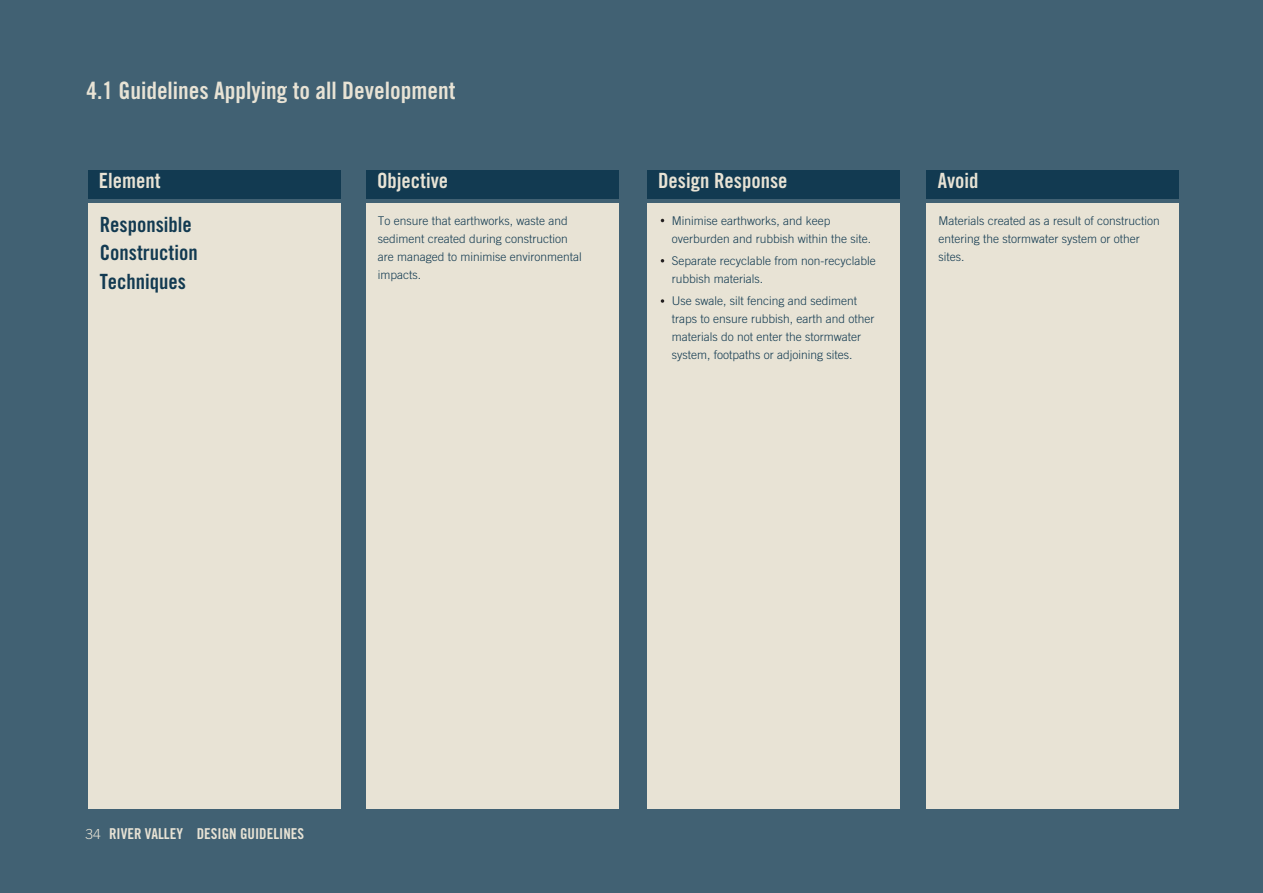
<style>
.page{position:relative;width:1263px;height:893px;background:#416173}
.page>*{position:absolute;margin:0;border:0;box-sizing:border-box;transform-origin:0 0}
.t1{font:24px "Trade Gothic Bold Cond Twenty";color:#e8e3d5}
.t2{font:21px "Trade Gothic Bold Cond Twenty";color:#e8e3d5}
.t3{font:21px/28.2px "Trade Gothic Bold Cond Twenty";color:#123a51}
.t4{font:15px "Trade Gothic Bold Cond Twenty";color:#e8e3d5}
.t5{font:300 12px/18px "Trade Gothic";color:#123a51}
.s1{font-family:"Trade Gothic";font-weight:300;font-size:13.8px}
</style>
<div class="page">
<div style="left:88px;top:203px;width:252px;height:606px;background:#e8e3d5"></div>
<div style="left:88px;top:171px;width:252px;height:28px;background:#123a51"></div>
<div style="left:366px;top:203px;width:253px;height:606px;background:#e8e3d5"></div>
<div style="left:366px;top:171px;width:253px;height:28px;background:#123a51"></div>
<div style="left:647px;top:203px;width:253px;height:606px;background:#e8e3d5"></div>
<div style="left:647px;top:171px;width:253px;height:28px;background:#123a51"></div>
<svg style="left:661px;top:299px;width:3px;height:4px"></svg>
<div style="left:927px;top:203px;width:252px;height:606px;background:#e8e3d5"></div>
<div style="left:927px;top:171px;width:252px;height:28px;background:#123a51"></div>
<h1 class="t1" style="left:86px;top:76px;width:371px">4.1 Guidelines Applying to all Development</h1>
<h2 class="t2" style="left:99px;top:168px;width:63px">Element</h2>
<h2 class="t3" style="left:100px;top:210px;width:99px">Responsible<br>Construction<br>Techniques</h2>
<h2 class="t2" style="left:377px;top:168px;width:73px">Objective</h2>
<p class="t5" style="left:378px;top:212px;width:205px">To ensure that earthworks, waste and sediment created during construction are managed to minimise environmental impacts.</p>
<h2 class="t2" style="left:658px;top:168px;width:131px">Design Response</h2>
<p class="t5" style="left:672px;top:212px;width:201px">Minimise earthworks, and keep overburden and rubbish within the site.</p>
<p class="t5" style="left:672px;top:252px;width:205px">Separate recyclable from non-recyclable rubbish materials.</p>
<p class="t5" style="left:672px;top:292px;width:204px">Use swale, silt fencing and sediment traps to ensure rubbish, earth and other materials do not enter the stormwater system, footpaths or adjoining sites.</p>
<h2 class="t2" style="left:938px;top:168px;width:42px">Avoid</h2>
<p class="t5" style="left:938px;top:212px;width:223px">Materials created as a result of construction entering the stormwater system or other sites.</p>
<p class="t4" style="left:86px;top:825px;width:220px"><span class="s1">34</span> RIVER VALLEY DESIGN GUIDELINES</p>
</div>
